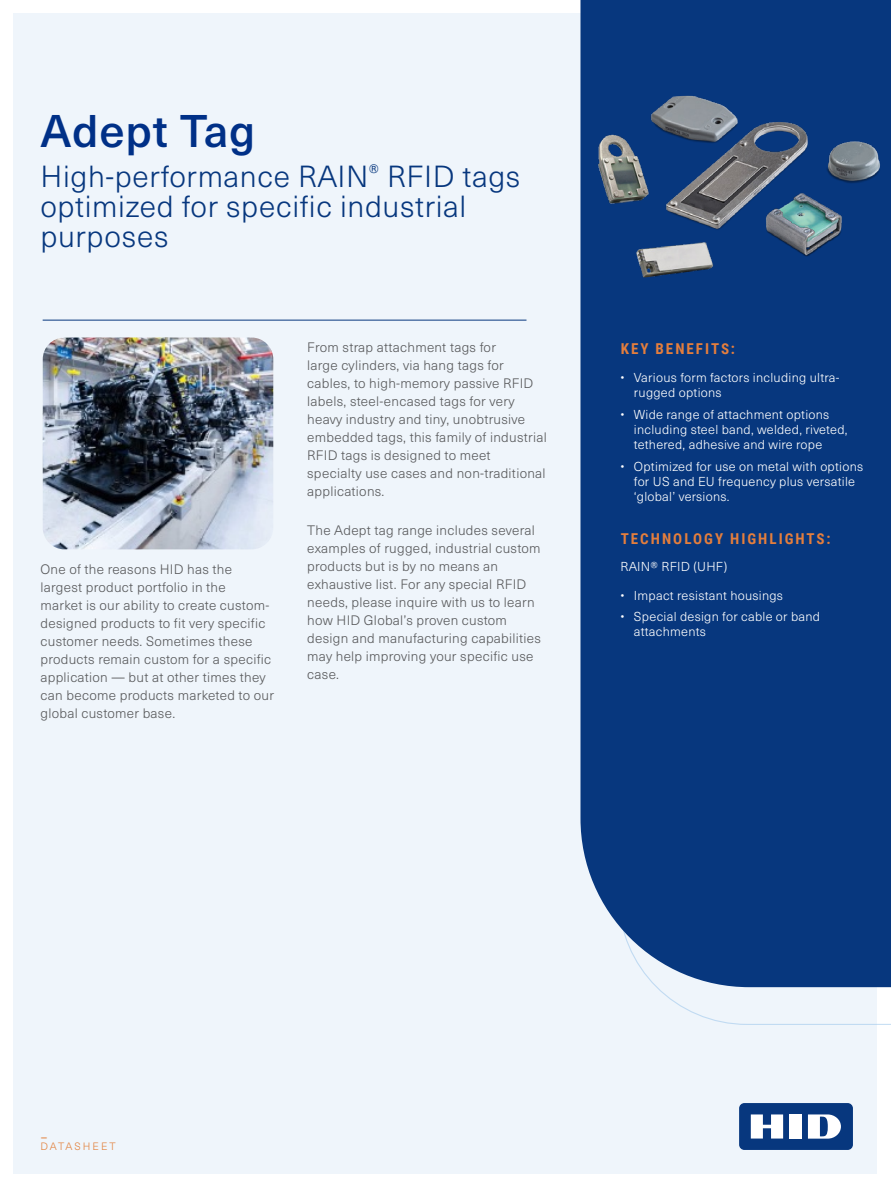
<style>
.page{position:relative;width:891px;height:1188px;background:#fff}
.page>*{position:absolute;margin:0;border:0;box-sizing:border-box;transform-origin:0 0}
.ds_1st_page_large_to{font:500 45px "Neue Haas Unica Pro";letter-spacing:.02em;color:#003087}
.ds_1st_page_section{font:300 30px/30px "Neue Haas Unica Pro";letter-spacing:.02em;color:#07377e}
.t1{font:100 25.5px "Neue Haas Unica Pro";color:#e2813c}
.ds_blue_box_bullet_l{font:700 15px "Roboto Condensed";letter-spacing:.135em;color:#e47e3d}
.ds_main_body{font:300 13.5px/18px "Neue Haas Unica Pro";letter-spacing:.02em;color:#58595b}
.ds_small_section_sub{font:300 12.75px/15px "Neue Haas Unica Pro";letter-spacing:.02em;color:#fff}
.t2{font:300 10.5px "Neue Haas Unica Pro";letter-spacing:.185em;color:#e2813c}
</style>
<div class="page">
<div style="left:14px;top:14px;width:864px;height:1160px;background:#eff5fb"></div>
<div style="left:580px;top:0;width:311px;height:987px;background:#07377e"></div>
<div style="left:739px;top:1103px;width:114px;height:47px;background:#07377e;border-radius:5px"></div>
<div style="left:790px;top:1114px;width:12px;height:25px;background:#fff"></div>
<svg style="left:751px;top:1114px;width:32px;height:25px"></svg>
<svg style="left:808px;top:1114px;width:33px;height:25px"></svg>
<hr style="left:43px;top:320px;width:484px;height:1px;background:#07377e">
<img style="left:581px;top:36px;width:310px;height:297px">
<img style="left:43px;top:338px;width:230px;height:211px">
<h1 class="ds_1st_page_large_to" style="left:40px;top:104px;width:216px">Adept Tag</h1>
<h2 class="ds_1st_page_section" style="left:40px;top:162px;width:481px">High-performance RAIN<sup>®</sup> RFID tags optimized for specific industrial purposes</h2>
<p class="ds_main_body" style="left:40px;top:561px;width:235px">One of the reasons HID has the largest product portfolio in the<br>market is our ability to create custom&shy;designed products to fit very specific customer needs. Sometimes these products remain custom for a specific application — but at other times they can become products marketed to our global customer base.</p>
<p class="ds_main_body" style="left:307px;top:339px;width:241px">From strap attachment tags for<br>large cylinders, via hang tags for cables, to high-memory passive RFID labels, steel-encased tags for very heavy industry and tiny, unobtrusive embedded tags, this family of industrial RFID tags is designed to meet specialty use cases and non-traditional applications.</p>
<p class="ds_main_body" style="left:307px;top:521px;width:235px">The Adept tag range includes several examples of rugged, industrial custom products but is by no means an exhaustive list. For any special RFID needs, please inquire with us to learn how HID Global’s proven custom design and manufacturing capabilities may help improving your specific use case.</p>
<p class="ds_blue_box_bullet_l" style="left:621px;top:338px;width:116px">KEY BENEFITS:</p>
<p class="ds_small_section_sub" style="left:634px;top:370px;width:207px;text-indent:-14px">• Various form factors including ultra&shy;rugged options</p>
<p class="ds_small_section_sub" style="left:634px;top:407px;width:215px;text-indent:-14px">• Wide range of attachment options including steel band, welded, riveted, tethered, adhesive and wire rope</p>
<p class="ds_small_section_sub" style="left:634px;top:459px;width:231px;text-indent:-14px">• Optimized for use on metal with options for US and EU frequency plus versatile ‘global’ versions.</p>
<p class="ds_blue_box_bullet_l" style="left:621px;top:528px;width:211px">TECHNOLOGY HIGHLIGHTS:</p>
<h3 class="ds_small_section_sub" style="left:620px;top:559px;width:108px">RAIN® RFID (UHF)</h3>
<p class="ds_small_section_sub" style="left:620px;top:588px;width:164px">• Impact resistant housings</p>
<p class="ds_small_section_sub" style="left:634px;top:610px;width:188px;text-indent:-14px">• Special design for cable or band attachments</p>
<h3 class="t1" style="left:40px;top:1123px;width:9px">-</h3>
<p class="t2" style="left:40px;top:1140px;width:77px">DATASHEET</p>
</div>
